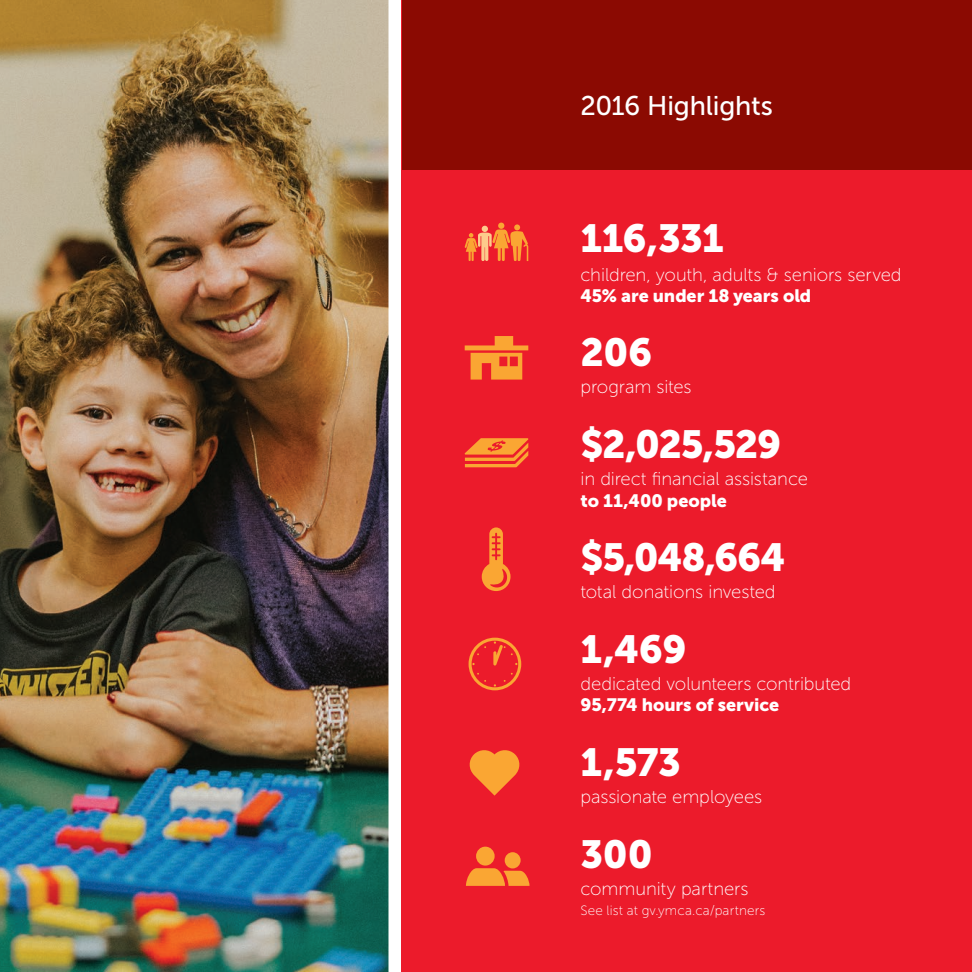
<style>
.page{position:relative;width:972px;height:972px;background:#fff}
.page>*{position:absolute;margin:0;border:0;box-sizing:border-box;transform-origin:0 0}
.Bold_large_stats_48{font:39px "Museo Sans 900";letter-spacing:-.02em;color:#fff}
.Museo_Body-9_5_13_5{font:27px "Museo Sans 500";letter-spacing:-.01em;color:#fff}
.t1{font:18.45px "Museo Sans 100";letter-spacing:-.005em;color:#fff}
.t2{font:17.85px "Museo Sans 900";letter-spacing:-.005em;color:#fff}
.t3{font:13.5px "Museo Sans 100";letter-spacing:.01em;color:#fff}
</style>
<div class="page">
<div style="left:402px;top:0;width:570px;height:972px;background:#ec1b2b"></div>
<div style="left:402px;top:0;width:570px;height:169px;background:#8b0a02"></div>
<img style="left:0;top:0;width:406px;height:972px">
<svg style="left:482px;top:527px;width:29px;height:64px"></svg>
<svg style="left:465px;top:336px;width:63px;height:44px"></svg>
<svg style="left:464px;top:223px;width:64px;height:38px"></svg>
<svg style="left:469px;top:638px;width:52px;height:52px"></svg>
<svg style="left:466px;top:847px;width:64px;height:39px"></svg>
<svg style="left:469px;top:750px;width:51px;height:46px"></svg>
<svg style="left:465px;top:438px;width:63px;height:29px"></svg>
<p class="Museo_Body-9_5_13_5" style="left:580px;top:91px;width:194px">2016 Highlights</p>
<p class="Bold_large_stats_48" style="left:580px;top:216px;width:145px">116,331</p>
<p class="t1" style="left:580px;top:265px;width:323px">children, youth, adults &amp; seniors served</p>
<p class="t2" style="left:580px;top:285px;width:232px">45% are under 18 years old</p>
<p class="Bold_large_stats_48" style="left:580px;top:330px;width:73px">206</p>
<p class="t1" style="left:580px;top:377px;width:113px">program sites</p>
<p class="Bold_large_stats_48" style="left:580px;top:422px;width:202px">$2,025,529</p>
<p class="t1" style="left:580px;top:469px;width:229px">in direct financial assistance</p>
<p class="t2" style="left:580px;top:490px;width:148px">to 11,400 people</p>
<p class="Bold_large_stats_48" style="left:580px;top:535px;width:207px">$5,048,664</p>
<p class="t1" style="left:580px;top:582px;width:197px">total donations invested</p>
<p class="Bold_large_stats_48" style="left:580px;top:627px;width:108px">1,469</p>
<p class="t1" style="left:580px;top:674px;width:272px">dedicated volunteers contributed</p>
<p class="t2" style="left:580px;top:695px;width:200px">95,774 hours of service</p>
<p class="Bold_large_stats_48" style="left:580px;top:740px;width:102px">1,573</p>
<p class="t1" style="left:580px;top:787px;width:183px">passionate employees</p>
<p class="Bold_large_stats_48" style="left:580px;top:832px;width:74px">300</p>
<p class="t1" style="left:580px;top:879px;width:170px">community partners</p>
<p class="t3" style="left:580px;top:903px;width:186px">See list at gv.ymca.ca/partners</p>
</div>
